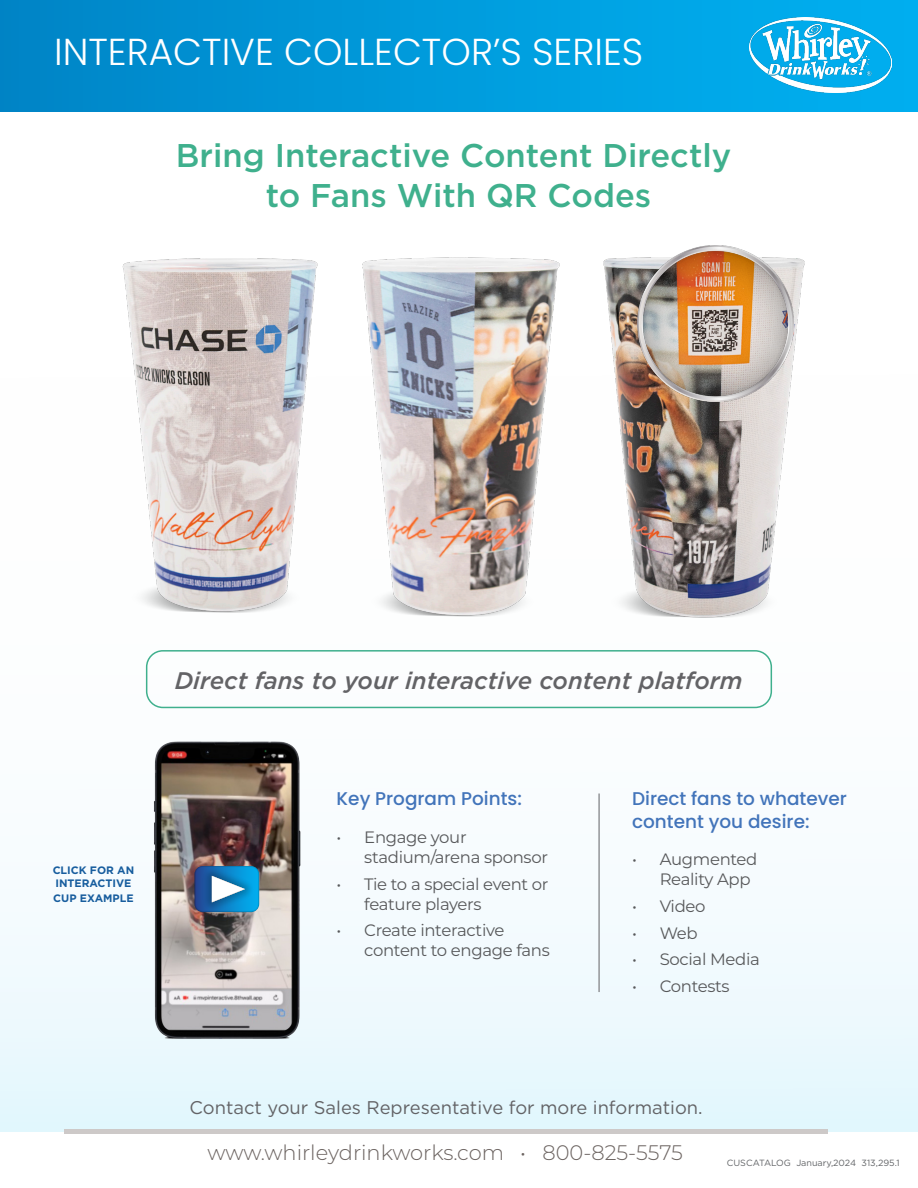
<style>
.page{position:relative;width:918px;height:1188px;background:#fff}
.page>*{position:absolute;margin:0;border:0;box-sizing:border-box;transform-origin:0 0}
.t1{font:300 37.5px "Poppins";color:#fff}
.t2{font:500 32.85px "Gotham";color:#3fb08d}
.t3{font:italic 500 24px "Gotham";color:#636366}
.t4{font:300 21px "Montserrat";letter-spacing:-.005em;color:#6b6360}
.t5{font:500 18.45px/22.2px "Poppins";color:#4274ba}
.t6{font:18.3px "Gotham";color:#636366}
.t7{font:16.5px/19.8px "Montserrat";letter-spacing:-.02em;color:#57585a}
.t8{font:700 10.8px "Gotham";color:#175d9e}
.t9{font:9px "Gotham";color:#626467}
</style>
<div class="page">
<div style="left:0;top:0;width:918px;height:111px;background:linear-gradient(to right,#0086c7,#00b1f2)"></div>
<div style="left:0;top:238px;width:918px;height:894px;background:linear-gradient(to bottom,#fff,#ecf9fd)"></div>
<img style="left:749px;top:17px;width:142px;height:76px">
<img style="left:551px;top:425px;width:307px;height:254px">
<img style="left:610px;top:238px;width:260px;height:187px">
<img style="left:638px;top:245px;width:156px;height:156px">
<img style="left:64px;top:238px;width:310px;height:453px">
<img style="left:305px;top:238px;width:305px;height:436px">
<hr style="left:598px;top:794px;width:2px;height:198px;background:#939598">
<img style="left:131px;top:729px;width:192px;height:320px">
<div style="left:146px;top:650px;width:626px;height:58px;border:2px solid #3fb08d;border-radius:16px"></div>
<hr style="left:64px;top:1130px;width:764px;height:4px;background:#cdc9c8">
<img style="left:200px;top:865px;width:55px;height:48px">
<svg style="left:195px;top:866px;width:64px;height:46px;background:#358cc4"></svg>
<h1 class="t1" style="left:54px;top:12px;width:323px">SECTION HEADING</h1>
<p class="t1" style="left:54px;top:30px;width:591px">INTERACTIVE COLLECTOR’S SERIES</p>
<p class="t2" style="left:176px;top:134px;width:557px">Bring Interactive Content Directly</p>
<p class="t2" style="left:266px;top:174px;width:387px">to Fans With QR Codes</p>
<p class="t8" style="left:53px;top:863px;width:83px">CLICK FOR AN</p>
<p class="t8" style="left:55px;top:876px;width:78px">INTERACTIVE</p>
<p class="t8" style="left:53px;top:891px;width:82px">CUP EXAMPLE</p>
<p class="t3" style="left:175px;top:665px;width:569px">Direct fans to your interactive content platform</p>
<p class="t5" style="left:337px;top:788px;width:187px">Key Program Points:</p>
<p class="t7" style="left:364px;top:827px;width:185px;text-indent:-28px">• Engage your stadium/arena sponsor</p>
<p class="t7" style="left:364px;top:873px;width:186px;text-indent:-28px">• Tie to a special event or feature players</p>
<p class="t7" style="left:364px;top:920px;width:187px;text-indent:-28px">• Create interactive content to engage fans</p>
<p class="t5" style="left:632px;top:788px;width:216px">Direct fans to whatever content you desire:</p>
<p class="t7" style="left:660px;top:849px;width:99px;text-indent:-28px">• Augmented<br>Reality App</p>
<p class="t7" style="left:632px;top:896px;width:75px">• Video</p>
<p class="t7" style="left:632px;top:922px;width:67px">• Web</p>
<p class="t7" style="left:632px;top:949px;width:129px">• Social Media</p>
<p class="t7" style="left:632px;top:976px;width:99px">• Contests</p>
<p class="t6" style="left:189px;top:1096px;width:515px">Contact your Sales Representative for more information.</p>
<p class="t4" style="left:208px;top:1138px;width:477px">www.whirleydrinkworks.com • 800-825-5575</p>
<p class="t9" style="left:727px;top:1157px;width:174px">CUSCATALOG January,2024 313,295.1</p>
</div>
